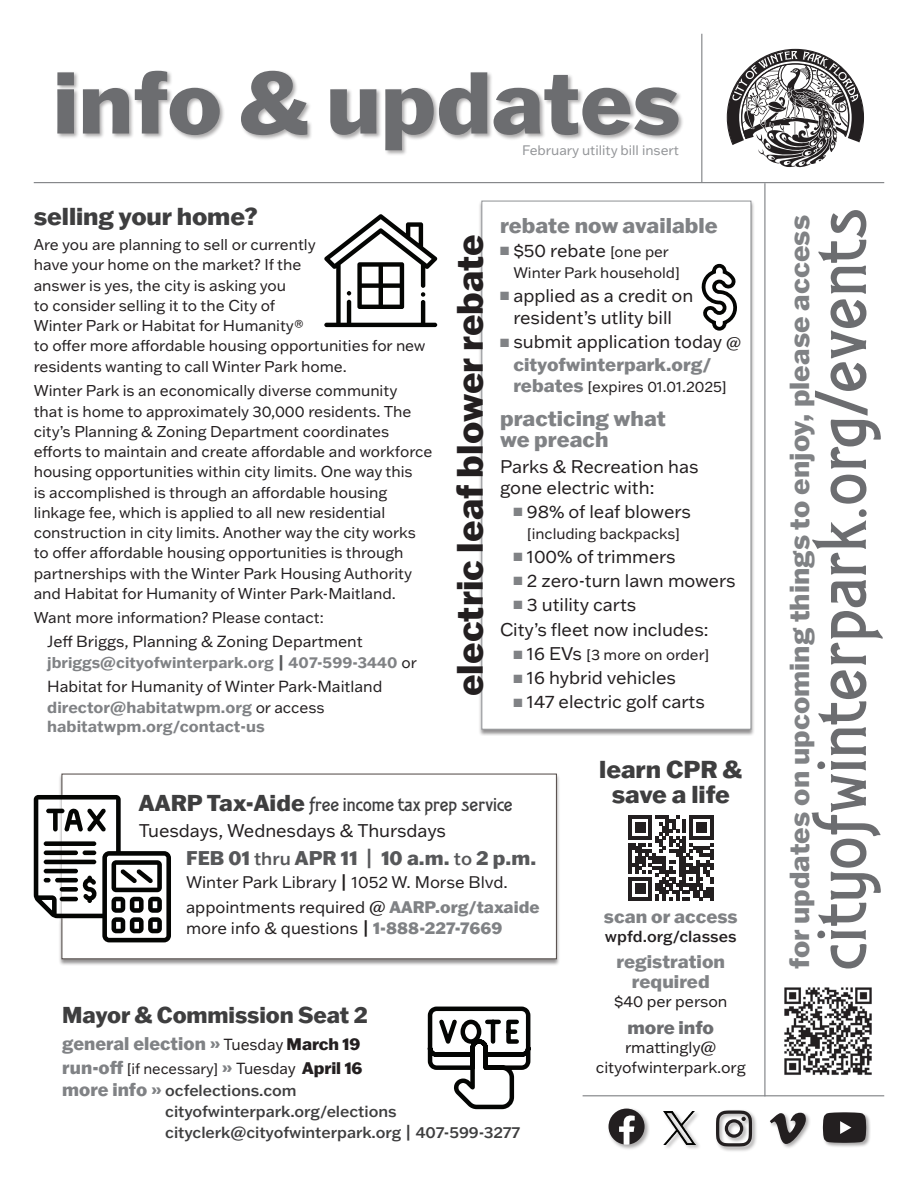
<style>
.page{position:relative;width:918px;height:1188px;background:#fff}
.page>*{position:absolute;margin:0;border:0;box-sizing:border-box;transform-origin:0 0}
.t1{font:800 85.5px "Franklin Gothic ATF";color:#6c6d70}
.t2{font:72.45px "Quaint Gothic SGTT";letter-spacing:-.005em;color:#6c6d70}
.t3{font:800 36px "Franklin Gothic ATF";letter-spacing:.005em;color:#231f20}
.t4{font:800 27px "Franklin Gothic ATF";letter-spacing:.005em;color:#808285}
.t5{font:800 24px/25.5px "Franklin Gothic ATF";letter-spacing:-.005em;color:#3e3e3f;text-align:center}
.t6{font:800 22.5px "Franklin Gothic ATF";letter-spacing:-.005em;color:#3e3e3f}
.t7{font:800 21px/21px "Franklin Gothic ATF";letter-spacing:.005em;color:#808285}
.t8{font:19.5px "Quaint Gothic SGTT";letter-spacing:-.005em;color:#3e3e3f}
.t9{font:800 19.5px "Franklin Gothic ATF";letter-spacing:.005em;color:#57585a}
.t10{font:18px/22.5px "Franklin Gothic ATF";letter-spacing:-.005em;color:#231f20}
.t11{font:800 18px/19.5px "Franklin Gothic ATF";letter-spacing:.005em;color:#808285;text-align:center}
.t12{font:800 18px "Franklin Gothic ATF";letter-spacing:-.005em;color:#6c6d70}
.t13{font:16.5px/25.5px "Franklin Gothic ATF";letter-spacing:-.005em;color:#231f20}
.t14{font:15.75px/21px "Franklin Gothic ATF";letter-spacing:-.005em;color:#231f20}
.t15{font:500 15.75px/21px "Franklin Gothic ATF";letter-spacing:-.005em;color:#3e3e3f}
.t16{font:700 15.75px "Franklin Gothic ATF";letter-spacing:.005em;color:#808285}
.t17{font:500 15.75px "Franklin Gothic ATF";letter-spacing:.005em;color:#231f20}
.t18{font:15.3px/20.2px "Franklin Gothic ATF";letter-spacing:-.005em;color:#231f20}
.t19{font:700 15.3px "Franklin Gothic ATF";letter-spacing:.005em;color:#808285}
.t20{font:15px "Franklin Gothic ATF";letter-spacing:-.005em;color:#231f20}
.t21{font:13.5px "Franklin Gothic ATF";letter-spacing:-.005em;color:#939598}
.s1{color:#57585a}
.s2{font-weight:400;color:#231f20}
.s3{font-weight:700;color:#808285}
.s4{font-size:15.3px}
.s5{color:#808285}
.s6{font-size:15px}
.s7{font-weight:800;color:#808285}
.s8{font-weight:800;font-size:18px;color:#808285}
.s9{font-size:18px}
.s10{font-family:"Franklin Gothic ATF";font-weight:800;font-size:22.5px}
.s11{font-weight:500;font-size:18px}
.s12{font-weight:500}
.s13{font-weight:400;font-size:15.75px;color:#231f20}
.s14{font-size:16.5px;color:#231f20}
.s15{font-size:15.75px}
.s16{font-weight:800;font-size:16.5px}
</style>
<div class="page">
<hr style="left:34px;top:182px;width:850px;height:1px;background:#808285">
<hr style="left:701px;top:34px;width:1px;height:148px;background:#808285">
<svg style="left:727px;top:49px;width:137px;height:118px"></svg>
<div style="left:56px;top:70px;width:628px;height:86px;background:#231f20;opacity:.38"></div>
<hr style="left:583px;top:1095px;width:301px;height:1px;background:#808285">
<hr style="left:764px;top:183px;width:1px;height:913px;background:#808285">
<div style="left:607px;top:1107px;width:43px;height:44px;background:#231f20;opacity:.38"></div>
<svg style="left:609px;top:1109px;width:36px;height:36px"></svg>
<div style="left:662px;top:1111px;width:40px;height:39px;background:#231f20;opacity:.38"></div>
<img style="left:664px;top:1112px;width:32px;height:33px">
<div style="left:715px;top:1109px;width:43px;height:43px;background:#231f20;opacity:.38"></div>
<svg style="left:716px;top:1110px;width:36px;height:37px"></svg>
<div style="left:769px;top:1112px;width:42px;height:37px;background:#231f20;opacity:.38"></div>
<svg style="left:770px;top:1113px;width:36px;height:31px"></svg>
<div style="left:822px;top:1112px;width:49px;height:36px;background:#231f20;opacity:.38"></div>
<svg style="left:823px;top:1112px;width:43px;height:31px"></svg>
<img style="left:784px;top:987px;width:88px;height:88px">
<svg style="left:628px;top:816px;width:85px;height:85px"></svg>
<svg style="left:324px;top:214px;width:113px;height:113px"></svg>
<div style="left:478px;top:200px;width:277px;height:536px;background:#231f20;opacity:.5"></div>
<div style="left:481px;top:201px;width:270px;height:529px;background:#fff;border:1px solid #939598"></div>
<svg style="left:701px;top:263px;width:36px;height:68px"></svg>
<div style="left:58px;top:773px;width:502px;height:193px;background:#231f20;opacity:.5"></div>
<svg style="left:61px;top:773px;width:496px;height:187px"></svg>
<svg style="left:34px;top:795px;width:137px;height:147px"></svg>
<hr style="left:44px;top:860px;width:52px;height:4px;background:#040503;border-radius:2px">
<svg style="left:427px;top:1006px;width:104px;height:104px"></svg>
<h1 class="t1" style="left:53px;top:45px;width:629px">info &amp; updates</h1>
<p class="t21" style="left:522px;top:141px;width:158px">February utility bill insert</p>
<h3 class="t5" style="left:34px;top:203px;width:226px">selling your home?</h3>
<p class="t18" style="left:34px;top:234px;width:393px">Are you are planning to sell or currently<br>have your home on the market? If the<br>answer is yes, the city is asking you<br>to consider selling it to the City of<br>Winter Park or Habitat for Humanity®<br>to offer more affordable housing opportunities for new residents wanting to call Winter Park home.</p>
<p class="t18" style="left:34px;top:380px;width:400px">Winter Park is an economically diverse community<br>that is home to approximately 30,000 residents. The city’s Planning &amp; Zoning Department coordinates efforts to maintain and create affordable and workforce housing opportunities within city limits. One way this<br>is accomplished is through an affordable housing linkage fee, which is applied to all new residential construction in city limits. Another way the city works to offer affordable housing opportunities is through partnerships with the Winter Park Housing Authority and Habitat for Humanity of Winter Park-Maitland.</p>
<p class="t18" style="left:34px;top:607px;width:291px">Want more information? Please contact:</p>
<p class="t14" style="left:47px;top:630px;width:317px">Jeff Briggs, Planning &amp; Zoning Department</p>
<p class="t19" style="left:47px;top:652px;width:371px">jbriggs@cityofwinterpark.org <span class="s1">|</span> 407-599-3440 <span class="s2">or</span></p>
<p class="t14" style="left:47px;top:675px;width:337px">Habitat for Humanity of Winter Park-Maitland <span class="s3">director@habitatwpm.org</span> <span class="s4">or access</span></p>
<p class="t16" style="left:47px;top:716px;width:219px">habitatwpm.org/contact-us</p>
<h3 class="t3" style="left:446px;top:696px;width:464px;rotate:-90deg">electric leaf blower rebate</h3>
<h3 class="t7" style="left:500px;top:214px;width:219px">rebate now available</h3>
<p class="t10" style="left:500px;top:239px;width:170px"><span class="s5">■</span> $50 rebate <span class="s6">[one per</span></p>
<p class="t20" style="left:513px;top:263px;width:168px">Winter Park household]</p>
<p class="t10" style="left:500px;top:284px;width:195px;text-align:center"><span class="s5">■</span> applied as a credit on resident’s utlity bill</p>
<p class="t10" style="left:513px;top:330px;width:229px;text-indent:-13px"><span class="s5">■</span> submit application today <span class="s6">@ </span><span class="s7">cityofwinterpark.org/</span></p>
<p class="t20" style="left:513px;top:377px;width:215px"><span class="s8">rebates</span> [expires 01.01.2025]</p>
<h3 class="t7" style="left:500px;top:408px;width:167px">practicing what we preach</h3>
<p class="t10" style="left:500px;top:455px;width:200px;line-height:21px">Parks &amp; Recreation has gone electric with:</p>
<p class="t10" style="left:514px;top:500px;width:179px"><span class="s5">■</span> 98% of leaf blowers</p>
<p class="t20" style="left:527px;top:524px;width:155px">[including backpacks]</p>
<p class="t10" style="left:514px;top:545px;width:164px"><span class="s5">■</span> 100% of trimmers</p>
<p class="t10" style="left:514px;top:569px;width:224px"><span class="s5">■</span> 2 zero-turn lawn mowers</p>
<p class="t10" style="left:500px;top:591px;width:210px;line-height:25.5px;text-indent:13px"><span class="s5">■</span> 3 utility carts<br>City’s fleet now includes:</p>
<p class="t20" style="left:514px;top:645px;width:197px"><span class="s5">■</span> <span class="s9">16 EVs</span> [3 more on order]</p>
<p class="t10" style="left:514px;top:666px;width:164px"><span class="s5">■</span> 16 hybrid vehicles</p>
<p class="t10" style="left:514px;top:690px;width:193px"><span class="s5">■</span> 147 electric golf carts</p>
<p class="t8" style="left:139px;top:792px;width:375px"><span class="s10">AARP Tax-Aide</span> free income tax prep service</p>
<p class="t10" style="left:139px;top:819px;width:309px">Tuesdays, Wednesdays &amp; Thursdays</p>
<p class="t9" style="left:186px;top:845px;width:352px">FEB 01 <span class="s11">thru</span> APR 11 <span class="s12">|</span> 10 a.m. <span class="s11">to</span> 2 p.m.</p>
<p class="t13" style="left:186px;top:869px;width:355px">Winter Park Library <span class="s12">|</span> 1052 W. Morse Blvd. appointments required @ <span class="s7">AARP.org/taxaide</span></p>
<p class="t13" style="left:186px;top:915px;width:318px">more info &amp; questions <span class="s12">|</span> <span class="s7">1-888-227-7669</span></p>
<h3 class="t6" style="left:62px;top:999px;width:307px">Mayor &amp; Commission Seat 2</h3>
<p class="t11" style="left:62px;top:1033px;width:300px">general election » <span class="s13">Tuesday</span> <span class="s14">March 19</span></p>
<p class="t20" style="left:62px;top:1058px;width:302px"><span class="s8">run-off</span> [if necessary] <span class="s8">»</span> <span class="s15">Tuesday</span> <span class="s16">April 16</span></p>
<p class="t15" style="left:165px;top:1080px;width:357px;text-indent:-103px"><span class="s8">more info »</span> ocfelections.com cityofwinterpark.org/elections cityclerk@cityofwinterpark.org | 407-599-3277</p>
<h3 class="t5" style="left:599px;top:756px;width:145px">learn CPR &amp; save a life</h3>
<p class="t11" style="left:604px;top:906px;width:135px">scan or access</p>
<p class="t17" style="left:605px;top:926px;width:133px">wpfd.org/classes</p>
<p class="t11" style="left:617px;top:952px;width:110px">registration required</p>
<p class="t14" style="left:614px;top:991px;width:115px">$40 per person</p>
<p class="t12" style="left:628px;top:1015px;width:88px">more info</p>
<p class="t14" style="left:596px;top:1037px;width:151px;line-height:19.5px;text-align:center">rmattingly@ cityofwinterpark.org</p>
<h2 class="t2" style="left:794px;top:971px;width:765px;rotate:-90deg">cityofwinterpark.org/events</h2>
<h3 class="t4" style="left:781px;top:969px;width:756px;rotate:-90deg">for updates on upcoming things to enjoy, please access</h3>
</div>
